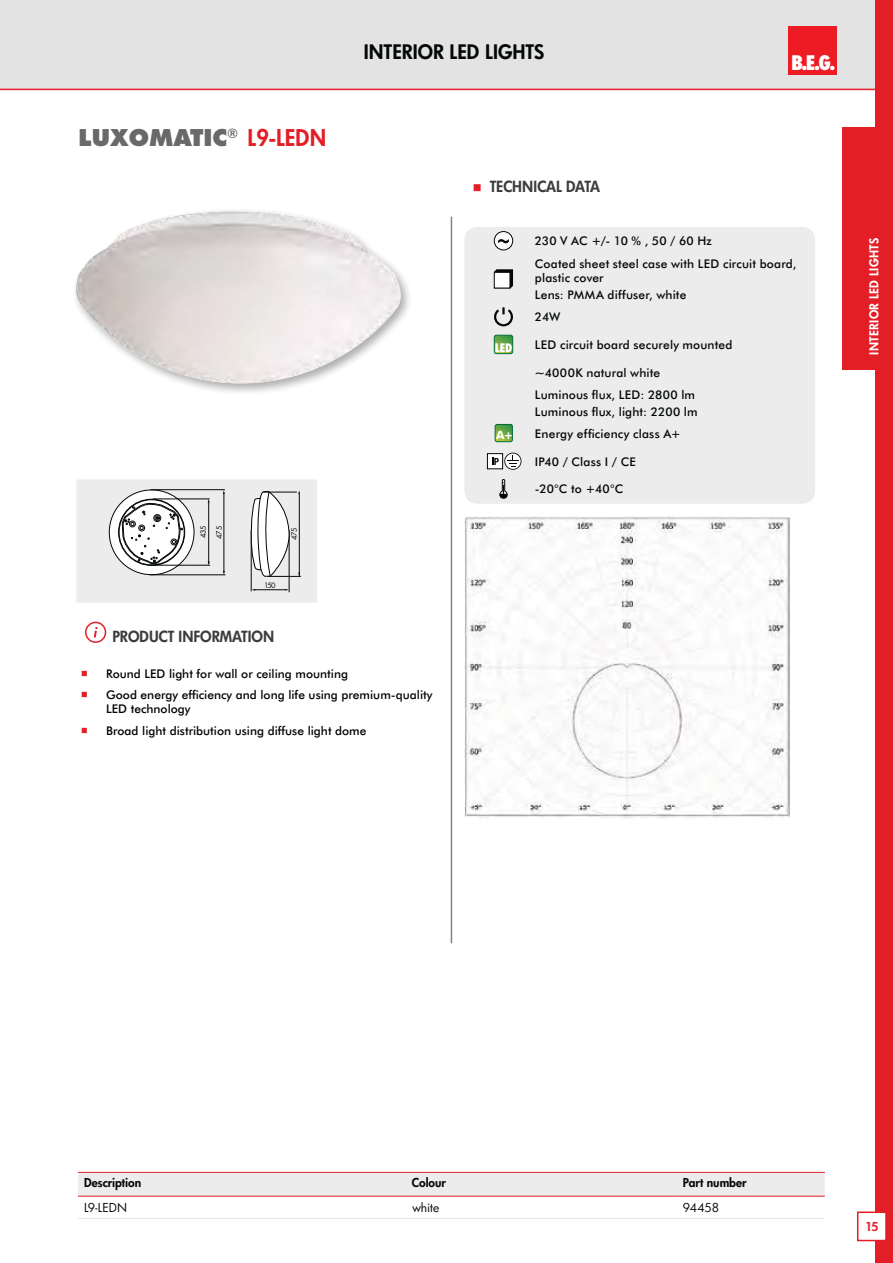
<style>
.page{position:relative;width:893px;height:1263px;background:#fff}
.page>*{position:absolute;margin:0;border:0;box-sizing:border-box;transform-origin:0 0}
.t1{font:800 22.5px "Futura";color:#696968}
.t2{font:800 condensed 19.65px "Futura";color:#fff}
.t3{font:800 19.5px "Futura";color:#030806}
.t4{font:800 15px "Futura";color:#3d3c3b}
.t5{font:500 12px/22.6px "Futura BT";letter-spacing:.015em;color:#030806}
.t6{font:500 12px/14.4px "Futura BT";color:#010202}
.t7{font:800 12px "Futura";color:#030806}
.t8{font:800 12px "Futura";letter-spacing:.025em;color:#fff}
.t9{font:12px "Futura";letter-spacing:-.005em;color:#030806}
.t10{font:800 12px "Futura";color:#e31e26}
.t11{font:700 10.8px "Futura";color:#fff}
.t12{font:7.2px "Futura";letter-spacing:-.035em;color:#030806}
.s1{color:#e31e26}
.s2{font-family:"Minion Pro";font-weight:400;font-size:18px;color:#e31e26}
</style>
<div class="page">
<div style="left:0;top:0;width:893px;height:89px;background:#e3e3e3"></div>
<div style="left:788px;top:26px;width:49px;height:49px;background:#ed1c24"></div>
<div style="left:876px;top:0;width:17px;height:1263px;background:#e31e26"></div>
<div style="left:858px;top:1212px;width:28px;height:29px;background:#fff"></div>
<div style="left:857px;top:1212px;width:30px;height:29px;border:2px solid #e31e26"></div>
<hr style="left:0;top:89px;width:885px;height:1px;background:#e31e26">
<div style="left:842px;top:128px;width:51px;height:242px;background:#e31e26"></div>
<div style="left:464px;top:227px;width:351px;height:277px;background:#ececec;border-radius:13px"></div>
<div style="left:494px;top:232px;width:19px;height:18px;background:#fff;border-radius:50%"></div>
<div style="left:494px;top:231px;width:19px;height:19px;border:1px solid #030806;border-radius:50%"></div>
<svg style="left:498px;top:239px;width:11px;height:5px"></svg>
<svg style="left:494px;top:269px;width:19px;height:19px"></svg>
<div style="left:494px;top:272px;width:16px;height:16px;background:#fff"></div>
<div style="left:494px;top:272px;width:16px;height:16px;border:1px solid #030806"></div>
<svg style="left:494px;top:307px;width:19px;height:19px"></svg>
<svg style="left:494px;top:335px;width:19px;height:19px"></svg>
<svg style="left:495px;top:424px;width:18px;height:18px"></svg>
<div style="left:495px;top:424px;width:17px;height:18px;border:1px solid #006b39;border-radius:2px"></div>
<div style="left:487px;top:454px;width:16px;height:15px;background:#fff"></div>
<div style="left:487px;top:453px;width:16px;height:16px;border:1px solid #030806"></div>
<svg style="left:492px;top:453px;width:29px;height:17px"></svg>
<svg style="left:499px;top:479px;width:9px;height:20px"></svg>
<img style="left:464px;top:516px;width:325px;height:303px">
<svg style="left:77px;top:479px;width:240px;height:124px"></svg>
<div style="left:85px;top:622px;width:21px;height:21px;border:2px solid #e31e26;border-radius:50%"></div>
<svg style="left:94px;top:627px;width:4px;height:11px"></svg>
<hr style="left:451px;top:217px;width:1px;height:726px;background:#828282">
<div style="left:78px;top:1173px;width:747px;height:23px;background:#ececec"></div>
<hr style="left:78px;top:1172px;width:599px;height:1px;background:#e31e26">
<hr style="left:677px;top:1172px;width:148px;height:1px;background:#e31e26">
<hr style="left:78px;top:1196px;width:599px;height:1px;background:#e31e26">
<hr style="left:677px;top:1196px;width:148px;height:1px;background:#e31e26">
<hr style="left:78px;top:1218px;width:599px;height:1px;background:#e6e6e6">
<hr style="left:677px;top:1218px;width:148px;height:1px;background:#e6e6e6">
<img style="left:185px;top:275px;width:224px;height:118px">
<img style="left:75px;top:211px;width:326px;height:172px">
<h1 class="t1" style="left:79px;top:128px;width:249px">LUXOMATIC<sup>®</sup> <span class="s1">L9-LEDN</span></h1>
<p class="t12" style="left:200px;top:538px;width:14px;rotate:-90deg">435</p>
<p class="t12" style="left:216px;top:539px;width:15px;rotate:-90deg">475</p>
<p class="t12" style="left:291px;top:540px;width:15px;rotate:-90deg">475</p>
<p class="t12" style="left:264px;top:582px;width:13px">150</p>
<h3 class="t3" style="left:364px;top:42px;width:182px">INTERIOR LED LIGHTS</h3>
<p class="t4" style="left:490px;top:179px;width:112px">TECHNICAL DATA</p>
<h2 class="t2" style="left:791px;top:54px;width:46px">B.E.G.</h2>
<p class="t5" style="left:535px;top:231px;width:263px">230 V AC +/- 10 % , 50 / 60 Hz<br>Coated sheet steel case with LED circuit board,</p>
<p class="t5" style="left:535px;top:271px;width:153px;line-height:16.5px">plastic cover<br>Lens: PMMA diffuser, white</p>
<p class="t5" style="left:535px;top:307px;width:27px">24W</p>
<p class="t5" style="left:535px;top:334px;width:199px">LED circuit board securely mounted</p>
<p class="t5" style="left:535px;top:362px;width:162px">~4000K natural white<br>Luminous flux, LED: 2800 lm</p>
<p class="t5" style="left:535px;top:401px;width:164px">Luminous flux, light: 2200 lm</p>
<p class="t11" style="left:496px;top:430px;width:17px">A+</p>
<p class="t5" style="left:535px;top:424px;width:148px">Energy efficiency class A+</p>
<p class="t5" style="left:535px;top:451px;width:103px">IP40 / Class I / CE</p>
<p class="t5" style="left:535px;top:479px;width:90px">-20°C to +40°C</p>
<p class="t4" style="left:112px;top:629px;width:163px">PRODUCT INFORMATION</p>
<p class="t6" style="left:81px;top:667px;width:269px"><span class="s2">■</span> Round LED light for wall or ceiling mounting</p>
<p class="t6" style="left:106px;top:689px;width:328px;text-indent:-26px"><span class="s2">■</span> Good energy efficiency and long life using premium-quality<br>LED technology</p>
<p class="t6" style="left:81px;top:725px;width:287px"><span class="s2">■</span> Broad light distribution using diffuse light dome</p>
<p class="t8" style="left:868px;top:355px;width:118px;rotate:-90deg">INTERIOR LED LIGHTS</p>
<p class="t7" style="left:84px;top:1177px;width:59px">Description</p>
<p class="t7" style="left:412px;top:1177px;width:36px">Colour</p>
<p class="t7" style="left:683px;top:1177px;width:65px">Part number</p>
<p class="t9" style="left:84px;top:1202px;width:45px">L9-LEDN</p>
<p class="t9" style="left:412px;top:1202px;width:29px">white</p>
<p class="t9" style="left:683px;top:1202px;width:38px">94458</p>
<p class="t10" style="left:865px;top:1221px;width:15px">15</p>
</div>
